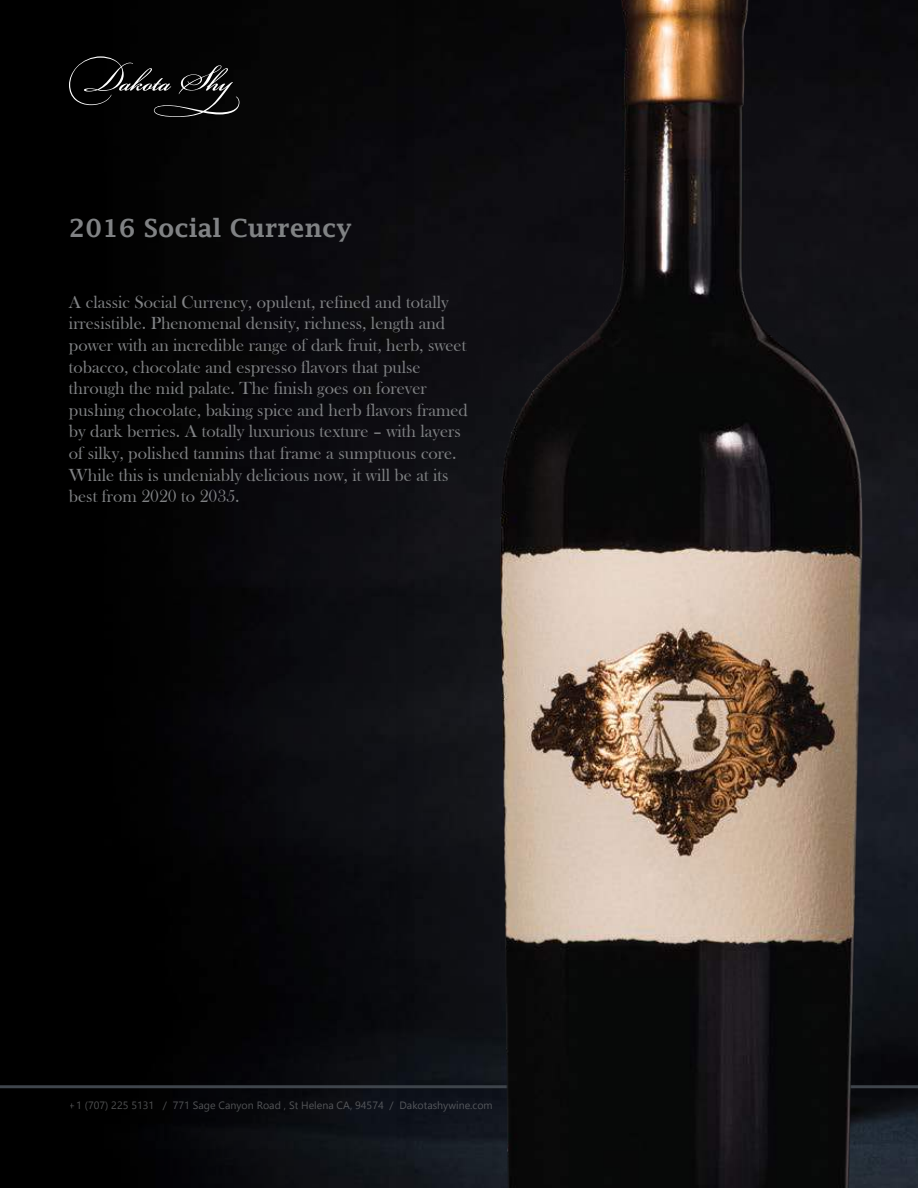
<style>
.page{position:relative;width:918px;height:1188px;background:#fff}
.page>*{position:absolute;margin:0;border:0;box-sizing:border-box;transform-origin:0 0}
.t1{font:600 25.05px "Lucida Fax";color:#808284}
.t2{font:18px/21.6px "Bask Old Face";color:#808284}
.t3{font:10.65px "Gadugi";color:#808284}
</style>
<div class="page">
<img style="left:0;top:0;width:396px;height:1188px">
<svg style="left:69px;top:56px;width:170px;height:61px;background:#191919"></svg>
<hr style="left:0;top:1085px;width:547px;height:3px;background:#3f454c">
<img style="left:396px;top:0;width:522px;height:1188px">
<h1 class="t1" style="left:69px;top:218px;width:285px">2016 Social Currency</h1>
<p class="t2" style="left:69px;top:293px;width:401px">A classic Social Currency, opulent, refined and totally irresistible. Phenomenal density, richness, length and power with an incredible range of dark fruit, herb, sweet tobacco, chocolate and espresso flavors that pulse through the mid palate. The finish goes on forever pushing chocolate, baking spice and herb flavors framed by dark berries. A totally luxurious texture ñ with layers of silky, polished tannins that frame a sumptuous core.<br>While this is undeniably delicious now, it will be at its best from 2020 to 2035.</p>
<p class="t3" style="left:69px;top:1101px;width:425px">+1 (707) 225 5131 / 771 Sage Canyon Road , St Helena CA, 94574 / Dakotashywine.com</p>
</div>
